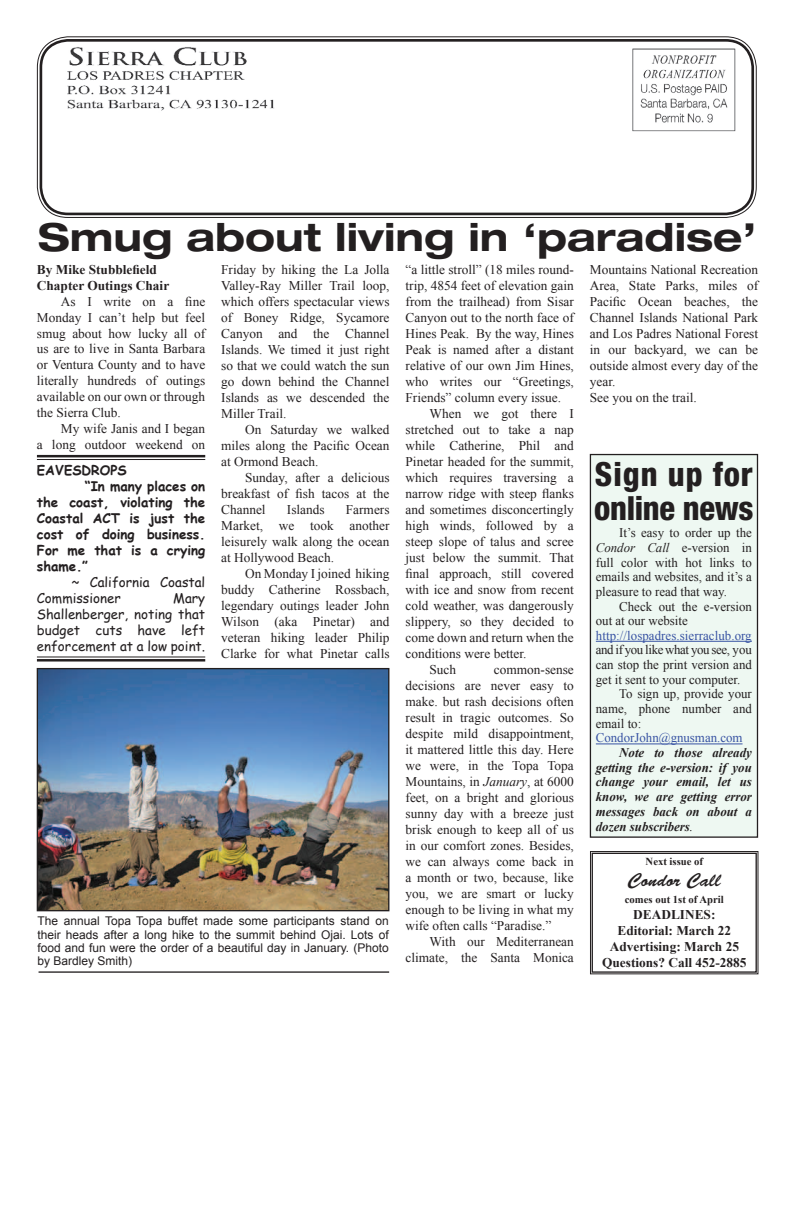
<style>
.page{position:relative;width:792px;height:1224px;background:#fff}
.page>*{position:absolute;margin:0;border:0;box-sizing:border-box;transform-origin:0 0}
.t1{font:700 expanded 38.7px "Helvetica Neue LT Std";color:#231f20}
.t2{font:800 condensed 33.3px/33.3px "Helvetica Neue LT Std";letter-spacing:-.01em;color:#231f20}
.t3{font:18.7px "Brush Script Std";color:#231f20}
.t4{font:13.3px/16px "Times New Roman";color:#231f20;text-align:justify}
.t5{font:700 13.3px "Comic Sans MS";color:#231f20}
.t6{font:700 13.3px/16px "Times New Roman";color:#231f20}
.t7{font:13.3px/16px "Comic Sans MS";color:#231f20}
.t8{font:13.2px/14.7px "Times New Roman";color:#231f20;text-align:justify}
.t9{font:italic 700 13.2px/14.8px "Times New Roman";color:#231f20;text-align:justify}
.t10{font:13.2px "Times New Roman";letter-spacing:.005em;color:#3853a3}
.t11{font:13.2px "Times New Roman";letter-spacing:-.03em;color:#231f20}
.t12{font:12px/13.3px "Arial";color:#231f20;text-align:justify}
.t13{font:700 10.7px "Times New Roman";color:#231f20}
.s1{font-style:italic}
.s2{font-weight:400}
</style>
<div class="page">
<div style="left:37px;top:36px;width:720px;height:182px;border:1px solid #231f20;border-radius:31px"></div>
<div style="left:40px;top:39px;width:714px;height:176px;border:3px solid #231f20;border-radius:27px"></div>
<img style="left:67px;top:47px;width:207px;height:64px">
<img style="left:632px;top:48px;width:104px;height:84px">
<svg style="left:590px;top:851px;width:168px;height:123px"></svg>
<div style="left:592px;top:853px;width:165px;height:120px;border:1px solid #231f20"></div>
<hr style="left:39px;top:971px;width:350px;height:2px;background:#231f20">
<div style="left:590px;top:455px;width:167px;height:382px;background:#eef8f2"></div>
<div style="left:590px;top:454px;width:168px;height:384px;border:1px solid #231f20"></div>
<hr style="left:596px;top:641px;width:156px;height:1px;background:#3853a3">
<hr style="left:596px;top:744px;width:147px;height:1px;background:#3853a3">
<hr style="left:37px;top:455px;width:168px;height:2px;background:#231f20">
<hr style="left:37px;top:459px;width:168px;height:1px;background:#231f20">
<hr style="left:37px;top:657px;width:168px;height:1px;background:#231f20">
<hr style="left:37px;top:659px;width:168px;height:3px;background:#231f20">
<img style="left:39px;top:670px;width:348px;height:239px">
<div style="left:37px;top:668px;width:352px;height:243px;border:1px solid #231f20"></div>
<h1 class="t1" style="left:38px;top:213px;width:720px">Smug about living in ‘paradise’</h1>
<p class="t6" style="left:37px;top:261px;width:134px">By Mike Stubblefield<br>Chapter Outings Chair</p>
<p class="t4" style="left:37px;top:293px;width:170px;text-indent:24px">As I write on a fine Monday I can’t help but feel smug about how lucky all of us are to live in Santa Barbara or Ventura County and to have literally hundreds of outings available on our own or through the Sierra Club.</p>
<p class="t4" style="left:37px;top:421px;width:170px;text-align:right">My wife Janis and I began<br>a long outdoor weekend on</p>
<p class="t5" style="left:37px;top:460px;width:91px">EAVESDROPS</p>
<p class="t5" style="left:85px;top:476px;width:122px">“In many places on</p>
<p class="t5" style="left:37px;top:492px;width:170px">the coast, violating the</p>
<p class="t5" style="left:37px;top:508px;width:170px">Coastal ACT is just the</p>
<p class="t5" style="left:37px;top:524px;width:170px">cost of doing business.</p>
<p class="t5" style="left:37px;top:540px;width:170px">For me that is a crying</p>
<p class="t5" style="left:37px;top:556px;width:52px">shame.”</p>
<p class="t7" style="left:37px;top:573px;width:170px;text-indent:34px">~ California Coastal<br>Commissioner</p>
<p class="t7" style="left:37px;top:589px;width:170px;text-align:justify;text-indent:136px">Mary Shallenberger, noting that budget cuts have left enforcement at a low point.</p>
<p class="t4" style="left:221px;top:261px;width:170px">Friday by hiking the La Jolla Valley-Ray Miller Trail loop, which offers spectacular views of Boney Ridge, Sycamore Canyon and the Channel Islands. We timed it just right so that we could watch the sun go down behind the Channel Islands as we descended the Miller Trail.</p>
<p class="t4" style="left:221px;top:421px;width:170px;text-indent:24px">On Saturday we walked miles along the Pacific Ocean at Ormond Beach.</p>
<p class="t4" style="left:221px;top:469px;width:170px;text-indent:24px">Sunday, after a delicious breakfast of fish tacos at the Channel</p>
<p class="t4" style="left:287px;top:501px;width:39px">Islands</p>
<p class="t4" style="left:221px;top:501px;width:170px;text-indent:125px">Farmers Market, we took another leisurely walk along the ocean at Hollywood Beach.</p>
<p class="t4" style="left:221px;top:565px;width:170px;text-indent:24px">On Monday I joined hiking buddy Catherine Rossbach, legendary outings leader John Wilson (aka Pinetar) and veteran hiking leader Philip Clarke for what Pinetar calls</p>
<p class="t12" style="left:37px;top:915px;width:353px">The annual Topa Topa buffet made some participants stand on their heads after a long hike to the summit behind Ojai. Lots of food and fun were the order of a beautiful day in January. (Photo by Bardley Smith)</p>
<p class="t4" style="left:406px;top:261px;width:170px">“a little stroll” (18 miles round-</p>
<p class="t4" style="left:406px;top:277px;width:170px">trip, 4854 feet of elevation gain</p>
<p class="t4" style="left:406px;top:293px;width:170px">from the trailhead) from Sisar</p>
<p class="t4" style="left:406px;top:309px;width:170px">Canyon out to the north face of</p>
<p class="t4" style="left:406px;top:325px;width:170px">Hines Peak. By the way, Hines</p>
<p class="t4" style="left:406px;top:341px;width:170px">Peak is named after a distant</p>
<p class="t4" style="left:406px;top:357px;width:170px">relative of our own Jim Hines,</p>
<p class="t4" style="left:406px;top:373px;width:170px">who writes our “Greetings,</p>
<p class="t4" style="left:406px;top:389px;width:157px">Friends” column every issue.</p>
<p class="t4" style="left:430px;top:405px;width:146px">When we got there I</p>
<p class="t4" style="left:406px;top:421px;width:170px">stretched out to take a nap</p>
<p class="t4" style="left:406px;top:437px;width:170px">while Catherine, Phil and</p>
<p class="t4" style="left:406px;top:453px;width:170px">Pinetar headed for the summit,</p>
<p class="t4" style="left:406px;top:469px;width:170px">which requires traversing a</p>
<p class="t4" style="left:406px;top:485px;width:170px">narrow ridge with steep flanks</p>
<p class="t4" style="left:406px;top:501px;width:170px">and sometimes disconcertingly</p>
<p class="t4" style="left:406px;top:517px;width:170px">high winds, followed by a</p>
<p class="t4" style="left:406px;top:533px;width:170px">steep slope of talus and scree</p>
<p class="t4" style="left:406px;top:549px;width:170px">just below the summit. That</p>
<p class="t4" style="left:406px;top:565px;width:170px">final approach, still covered</p>
<p class="t4" style="left:406px;top:581px;width:170px">with ice and snow from recent</p>
<p class="t4" style="left:406px;top:597px;width:170px">cold weather, was dangerously</p>
<p class="t4" style="left:406px;top:613px;width:170px">slippery, so they decided to</p>
<p class="t4" style="left:406px;top:629px;width:170px">come down and return when the</p>
<p class="t4" style="left:406px;top:645px;width:123px">conditions were better.</p>
<p class="t4" style="left:430px;top:661px;width:28px">Such</p>
<p class="t4" style="left:406px;top:661px;width:170px;text-indent:88px">common-sense decisions are never easy to make. but rash decisions often result in tragic outcomes. So despite mild disappointment, it mattered little this day. Here we were, in the Topa Topa Mountains, in <span class="s1">January</span>, at 6000 feet, on a bright and glorious sunny day with a breeze just brisk enough to keep all of us in our comfort zones. Besides, we can always come back in a month or two, because, like you, we are smart or lucky enough to be living in what my wife often calls “Paradise.”</p>
<p class="t4" style="left:406px;top:933px;width:170px;text-align:right">With our Mediterranean climate, the Santa Monica</p>
<p class="t4" style="left:590px;top:261px;width:170px;text-align:left">Mountains National Recreation<br>Area, State Parks, miles of<br>Pacific Ocean beaches, the<br>Channel Islands National Park and Los Padres National Forest in our backyard, we can be outside almost every day of the year.<br>See you on the trail.</p>
<h2 class="t2" style="left:594px;top:457px;width:161px">Sign up for online news</h2>
<p class="t8" style="left:596px;top:525px;width:158px;text-indent:23px">It’s easy to order up the <span class="s1">Condor Call</span> e-version in full color with hot links to emails and websites, and it’s a pleasure to read that way.</p>
<p class="t8" style="left:596px;top:599px;width:158px;text-indent:23px">Check out the e-version out at our website</p>
<p class="t10" style="left:596px;top:627px;width:157px">http://lospadres.sierraclub.org</p>
<p class="t11" style="left:596px;top:641px;width:158px">and if you like what you see, you</p>
<p class="t8" style="left:596px;top:657px;width:158px">can stop the print version and</p>
<p class="t8" style="left:596px;top:672px;width:146px">get it sent to your computer.</p>
<p class="t8" style="left:619px;top:687px;width:134px">To sign up, provide your</p>
<p class="t8" style="left:596px;top:701px;width:158px">name, phone number and</p>
<p class="t8" style="left:596px;top:716px;width:47px">email to:</p>
<p class="t10" style="left:596px;top:729px;width:148px">CondorJohn@gnusman.com</p>
<p class="t9" style="left:596px;top:745px;width:158px;text-indent:23px">Note to those already getting the e-version: if you change your email, let us know, we are getting error messages back on about a dozen subscribers<span class="s2">.</span></p>
<p class="t13" style="left:646px;top:854px;width:59px">Next issue of</p>
<h3 class="t3" style="left:628px;top:869px;width:94px">Condor Call</h3>
<p class="t13" style="left:625px;top:892px;width:100px">comes out 1st of April</p>
<p class="t6" style="left:602px;top:906px;width:146px;text-align:center">DEADLINES:<br>Editorial: March 22<br>Advertising: March 25<br>Questions? Call 452-2885</p>
</div>
